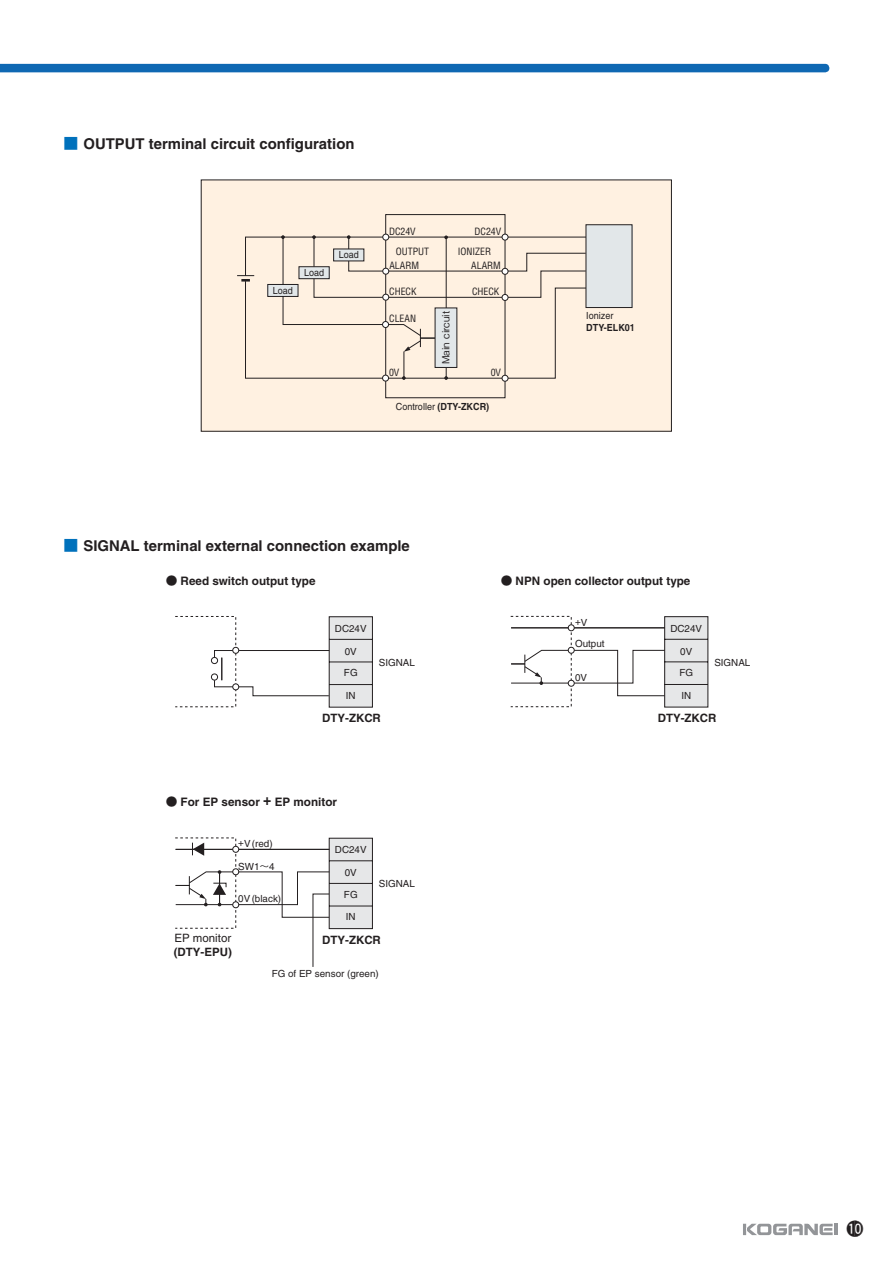
<style>
.page{position:relative;width:893px;height:1263px;background:#fff}
.page>*{position:absolute;margin:0;border:0;box-sizing:border-box;transform-origin:0 0}
.t1{font:16.95px "Ftgin Hround";color:#231f20}
.t2{font:700 14.85px "Helvetica";color:#231f20}
.t3{font:700 11.7px "Helvetica";color:#231f20}
.t4{font:700 11.55px "Helvetica";color:#231f20}
.t5{font:11.55px "Helvetica";color:#231f20}
.t6{font:9.75px "Helvetica";color:#231f20}
.t7{font:condensed 9.75px "Helvetica";color:#231f20}
.t8{font:9.75px "Helvetica";color:#231f20;scale:.92 1}
.t9{font:9.75px "Gothic BBB Pro Medium 90 pv RKSJ H";color:#231f20}
.t10{font:700 9.75px "Helvetica";color:#231f20;scale:.92 1}
.s1{font-family:"Shin Go Pro Medium 90 pv RKSJ H";font-weight:400;color:#0071bc}
.s2{font-weight:700}
.s3{font-family:"Shin Go Pro Medium 90 pv RKSJ H";font-weight:400}
.s4{font-size:15.3px}
.s5{font-family:"Gothic BBB Pro Medium 90 pv RKSJ H"}
</style>
<div class="page">
<svg style="left:743px;top:1224px;width:94px;height:11px"></svg>
<div style="left:0;top:64px;width:829px;height:8px;background:#0f68b3"></div>
<div style="left:201px;top:180px;width:470px;height:251px;background:#fff1e1"></div>
<div style="left:201px;top:180px;width:470px;height:252px;border:1px solid #231f20"></div>
<svg style="left:237px;top:214px;width:348px;height:184px"></svg>
<svg style="left:241px;top:279px;width:9px;height:3px"></svg>
<svg style="left:402px;top:376px;width:3px;height:4px"></svg>
<hr style="left:446px;top:237px;width:1px;height:141px;background:#231f20">
<svg style="left:383px;top:234px;width:6px;height:6px"></svg>
<div style="left:382px;top:234px;width:7px;height:6px;border:1px solid #231f20;border-radius:50%"></div>
<svg style="left:383px;top:268px;width:6px;height:6px"></svg>
<div style="left:382px;top:268px;width:7px;height:6px;border:1px solid #231f20;border-radius:50%"></div>
<svg style="left:383px;top:294px;width:6px;height:6px"></svg>
<div style="left:382px;top:294px;width:7px;height:6px;border:1px solid #231f20;border-radius:50%"></div>
<svg style="left:502px;top:234px;width:6px;height:6px"></svg>
<svg style="left:502px;top:268px;width:6px;height:6px"></svg>
<div style="left:502px;top:268px;width:6px;height:7px;border:1px solid #231f20;border-radius:50%"></div>
<svg style="left:502px;top:294px;width:6px;height:6px"></svg>
<div style="left:502px;top:294px;width:6px;height:7px;border:1px solid #231f20;border-radius:50%"></div>
<svg style="left:502px;top:375px;width:6px;height:6px"></svg>
<div style="left:502px;top:375px;width:6px;height:7px;border:1px solid #231f20;border-radius:50%"></div>
<div style="left:382px;top:321px;width:7px;height:7px;border:1px solid #231f20;border-radius:50%"></div>
<svg style="left:382px;top:375px;width:6px;height:6px"></svg>
<div style="left:382px;top:375px;width:7px;height:6px;border:1px solid #231f20;border-radius:50%"></div>
<div style="left:435px;top:308px;width:22px;height:59px;background:#e2e7e9"></div>
<svg style="left:382px;top:322px;width:53px;height:30px"></svg>
<div style="left:586px;top:225px;width:46px;height:83px;background:#e2e7e9"></div>
<div style="left:585px;top:224px;width:47px;height:84px;border:1px solid #231f20"></div>
<svg style="left:211px;top:616px;width:162px;height:92px"></svg>
<div style="left:211px;top:674px;width:7px;height:6px;border:1px solid #231f20;border-radius:50%"></div>
<div style="left:211px;top:657px;width:6px;height:7px;background:#fff;border-radius:50%"></div>
<div style="left:211px;top:657px;width:7px;height:7px;border:1px solid #231f20;border-radius:50%"></div>
<svg style="left:175px;top:838px;width:198px;height:129px"></svg>
<svg style="left:510px;top:616px;width:198px;height:92px"></svg>
<h2 class="t2" style="left:64px;top:139px;width:292px"><span class="s1">■</span> OUTPUT terminal circuit configuration</h2>
<p class="t8" style="left:273px;top:287px;width:23px">Load</p>
<p class="t8" style="left:304px;top:269px;width:23px">Load</p>
<p class="t8" style="left:339px;top:251px;width:23px">Load</p>
<p class="t7" style="left:389px;top:227px;width:28px">DC24V</p>
<p class="t7" style="left:474px;top:227px;width:28px">DC24V</p>
<p class="t7" style="left:396px;top:248px;width:35px">OUTPUT</p>
<p class="t7" style="left:389px;top:288px;width:29px">CHECK</p>
<p class="t7" style="left:472px;top:288px;width:29px">CHECK</p>
<p class="t7" style="left:389px;top:315px;width:28px">CLEAN</p>
<p class="t7" style="left:457px;top:248px;width:35px">IONIZER</p>
<p class="t7" style="left:389px;top:262px;width:31px">ALARM</p>
<p class="t7" style="left:471px;top:262px;width:31px">ALARM</p>
<p class="t9" style="left:442px;top:364px;width:54px;rotate:-90deg">Main circuit</p>
<p class="t7" style="left:389px;top:369px;width:12px">0V</p>
<p class="t7" style="left:490px;top:369px;width:12px">0V</p>
<p class="t8" style="left:396px;top:403px;width:103px">Controller <span class="s2">(DTY-ZKCR)</span></p>
<h2 class="t2" style="left:64px;top:540px;width:348px"><span class="s1">■</span> SIGNAL terminal external connection example</h2>
<p class="t8" style="left:586px;top:312px;width:31px">Ionizer</p>
<p class="t10" style="left:586px;top:324px;width:54px">DTY-ELK01</p>
<p class="t3" style="left:166px;top:577px;width:151px"><span class="s3">●</span> Reed switch output type</p>
<p class="t6" style="left:335px;top:625px;width:33px">DC24V</p>
<p class="t6" style="left:345px;top:648px;width:14px">0V</p>
<p class="t6" style="left:344px;top:669px;width:15px">FG</p>
<p class="t6" style="left:346px;top:692px;width:11px">IN</p>
<p class="t6" style="left:379px;top:659px;width:38px">SIGNAL</p>
<p class="t4" style="left:322px;top:714px;width:60px">DTY-ZKCR</p>
<p class="t3" style="left:166px;top:797px;width:173px"><span class="s3">●</span> For EP sensor <span class="s4">+</span> EP monitor</p>
<p class="t6" style="left:238px;top:840px;width:36px">+V(red)</p>
<p class="t6" style="left:238px;top:863px;width:38px">SW1<span class="s5">～</span>4</p>
<p class="t6" style="left:238px;top:895px;width:44px">0V(black)</p>
<p class="t5" style="left:174px;top:934px;width:58px">EP monitor</p>
<p class="t4" style="left:174px;top:948px;width:60px">(DTY-EPU)</p>
<p class="t6" style="left:335px;top:846px;width:33px">DC24V</p>
<p class="t6" style="left:345px;top:869px;width:14px">0V</p>
<p class="t6" style="left:344px;top:891px;width:15px">FG</p>
<p class="t6" style="left:346px;top:913px;width:11px">IN</p>
<p class="t4" style="left:322px;top:936px;width:60px">DTY-ZKCR</p>
<p class="t6" style="left:379px;top:880px;width:38px">SIGNAL</p>
<p class="t6" style="left:272px;top:970px;width:108px">FG of EP sensor (green)</p>
<p class="t3" style="left:500px;top:577px;width:191px"><span class="s3">●</span> NPN open collector output type</p>
<p class="t6" style="left:575px;top:618px;width:14px">+V</p>
<p class="t6" style="left:575px;top:640px;width:31px">Output</p>
<p class="t6" style="left:575px;top:674px;width:14px">0V</p>
<p class="t6" style="left:670px;top:625px;width:33px">DC24V</p>
<p class="t6" style="left:680px;top:648px;width:14px">0V</p>
<p class="t6" style="left:679px;top:669px;width:15px">FG</p>
<p class="t6" style="left:681px;top:692px;width:11px">IN</p>
<p class="t4" style="left:657px;top:714px;width:60px">DTY-ZKCR</p>
<p class="t6" style="left:714px;top:659px;width:38px">SIGNAL</p>
<h1 class="t1" style="left:846px;top:1221px;width:27px">!0</h1>
</div>
